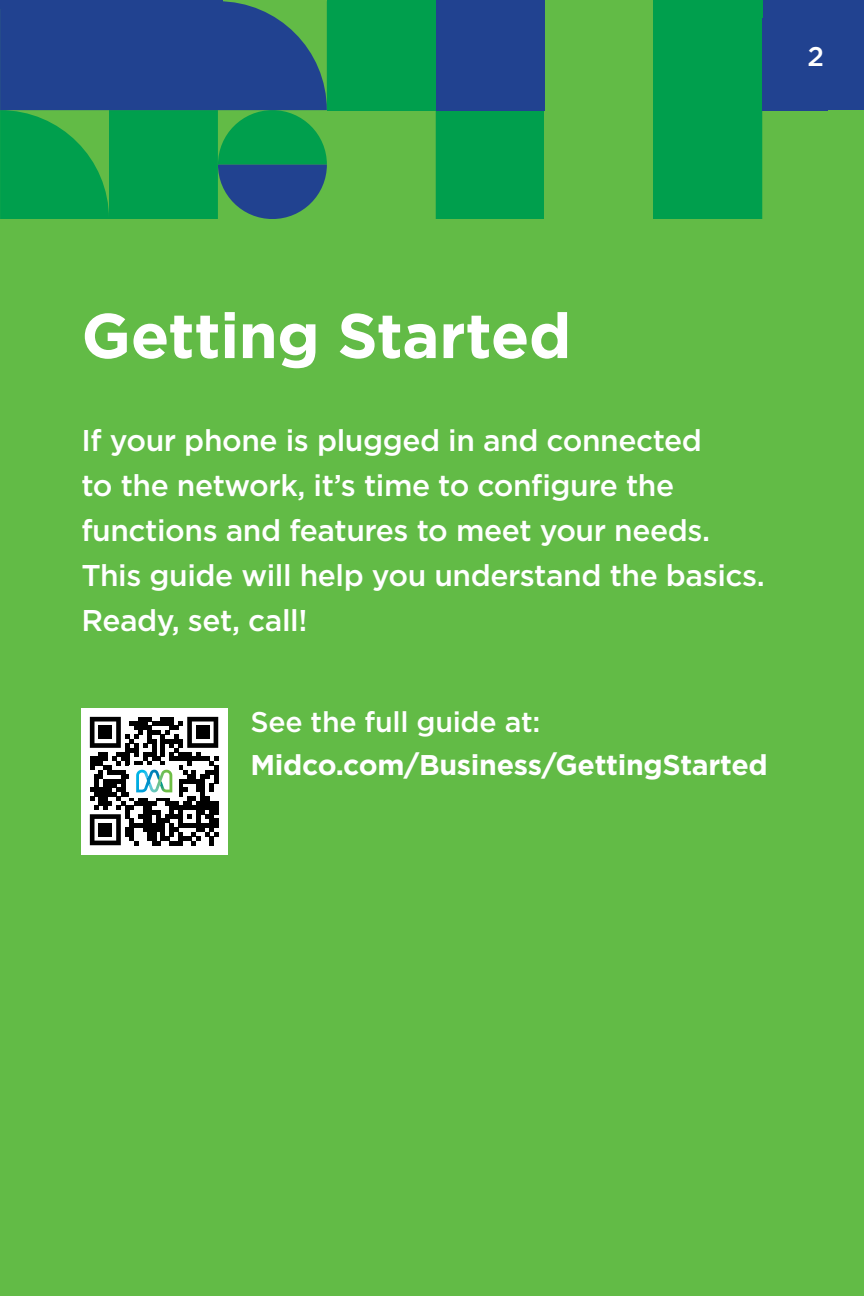
<style>
.page{position:relative;width:864px;height:1296px;background:#62bb46}
.page>*{position:absolute;margin:0;border:0;box-sizing:border-box;transform-origin:0 0}
.t1{font:700 63px "Gotham";letter-spacing:-.01em;color:#fff}
.t2{font:500 30px/45px "Gotham";letter-spacing:-.015em;color:#fff}
.t3{font:700 28.5px "Gotham";letter-spacing:-.01em;color:#fff}
.t4{font:500 28.5px "Gotham";letter-spacing:-.01em;color:#fff}
.t5{font:500 27px "Gotham";color:#fff}
</style>
<div class="page">
<svg style="left:327px;top:110px;width:217px;height:109px"></svg>
<svg style="left:0;top:1px;width:327px;height:218px;background:#1b716e"></svg>
<div style="left:762px;top:0;width:102px;height:110px;background:#214290"></div>
<div style="left:435px;top:0;width:110px;height:110px;background:#214290"></div>
<div style="left:327px;top:0;width:108px;height:110px;background:#009f4d"></div>
<div style="left:654px;top:0;width:102px;height:219px;background:#009f4d"></div>
<div style="left:0;top:0;width:222px;height:9px;background:#214290"></div>
<div style="left:81px;top:708px;width:146px;height:146px;background:#fff"></div>
<svg style="left:90px;top:717px;width:128px;height:128px"></svg>
<div style="left:658px;top:0;width:104px;height:17px;background:#009f4d"></div>
<p class="t5" style="left:807px;top:38px;width:18px">2</p>
<h1 class="t1" style="left:81px;top:294px;width:491px">Getting Started</h1>
<p class="t2" style="left:81px;top:418px;width:685px">If your phone is plugged in and connected<br>to the network, it’s time to configure the functions and features to meet your needs.<br>This guide will help you understand the basics.<br>Ready, set, call!</p>
<p class="t4" style="left:250px;top:703px;width:292px">See the full guide at:</p>
<p class="t3" style="left:250px;top:746px;width:519px">Midco.com/Business/GettingStarted</p>
</div>
